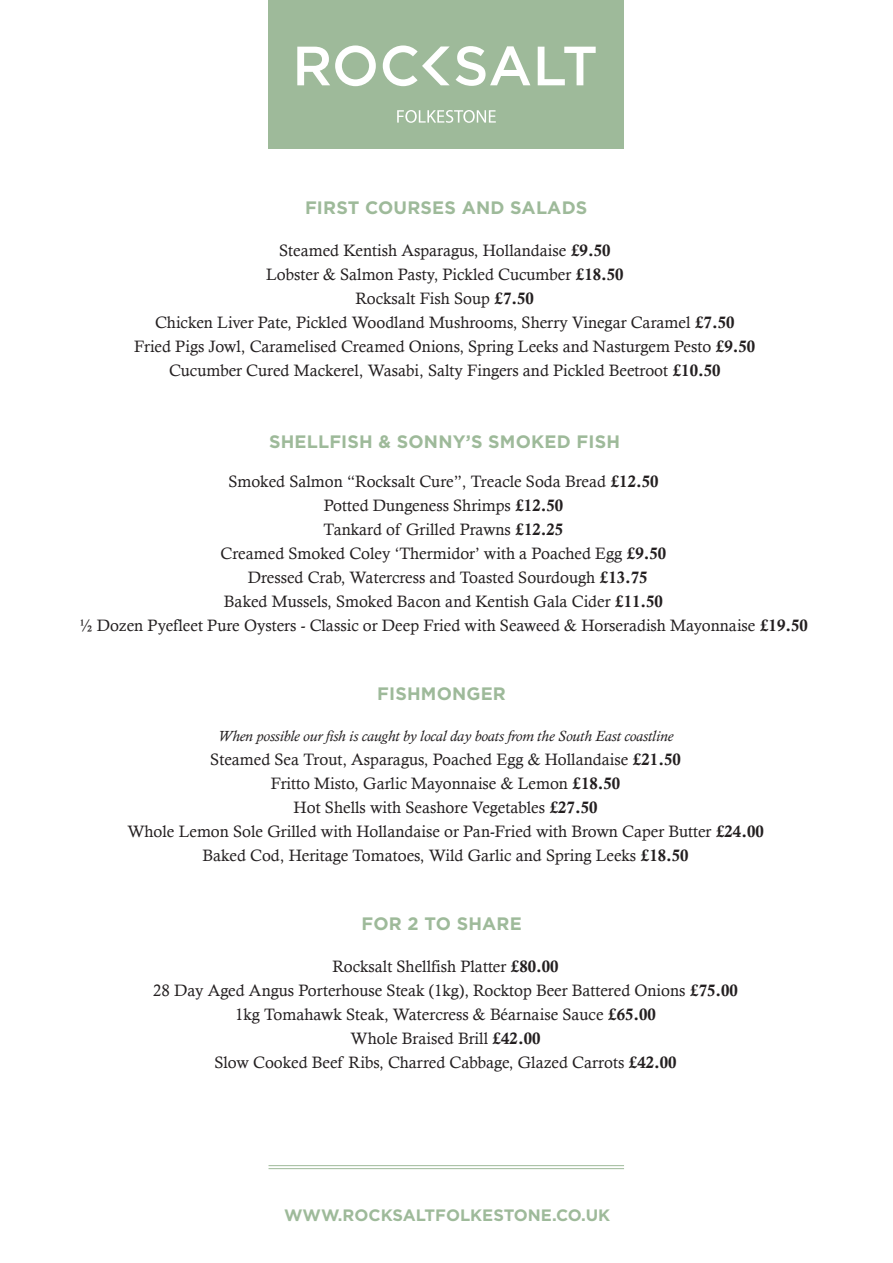
<style>
.page{position:relative;width:893px;height:1263px;background:#fff}
.page>*{position:absolute;margin:0;border:0;box-sizing:border-box;transform-origin:0 0}
.t1{font:700 18px "Gotham";letter-spacing:.01em;color:#9eba9a}
.t2{font:16.5px/24px "Calisto";color:#231f20;text-align:center}
.t3{font:700 16.5px "Gotham";color:#9eba9a}
.t4{font:italic 15px "Calisto";color:#231f20}
.s1{font-family:"Calis MT Bol"}
</style>
<div class="page">
<div style="left:268px;top:0;width:356px;height:148px;background:#9eba9a"></div>
<svg style="left:397px;top:110px;width:99px;height:13px"></svg>
<svg style="left:297px;top:45px;width:299px;height:41px"></svg>
<hr style="left:268px;top:1168px;width:356px;height:1px;background:#9eba9a">
<hr style="left:268px;top:1165px;width:356px;height:1px;background:#9eba9a">
<p class="t1" style="left:305px;top:196px;width:284px">FIRST COURSES AND SALADS</p>
<p class="t2" style="left:134px;top:238px;width:623px">Steamed Kentish Asparagus, Hollandaise <span class="s1">£9.50<br></span>Lobster &amp; Salmon Pasty, Pickled Cucumber <span class="s1">£18.50<br></span>Rocksalt Fish Soup <span class="s1">£7.50<br></span>Chicken Liver Pate, Pickled Woodland Mushrooms, Sherry Vinegar Caramel <span class="s1">£7.50<br></span>Fried Pigs Jowl, Caramelised Creamed Onions, Spring Leeks and Nasturgem Pesto <span class="s1">£9.50<br></span>Cucumber Cured Mackerel, Wasabi, Salty Fingers and Pickled Beetroot <span class="s1">£10.50</span></p>
<p class="t1" style="left:269px;top:429px;width:352px">SHELLFISH &amp; SONNY’S SMOKED FISH</p>
<p class="t2" style="left:79px;top:469px;width:730px">Smoked Salmon “Rocksalt Cure”, Treacle Soda Bread <span class="s1">£12.50<br></span>Potted Dungeness Shrimps <span class="s1">£12.50<br></span>Tankard of Grilled Prawns <span class="s1">£12.25<br></span>Creamed Smoked Coley ‘Thermidor’ with a Poached Egg <span class="s1">£9.50<br></span>Dressed Crab, Watercress and Toasted Sourdough <span class="s1">£13.75<br></span>Baked Mussels, Smoked Bacon and Kentish Gala Cider <span class="s1">£11.50<br></span>½ Dozen Pyefleet Pure Oysters - Classic or Deep Fried with Seaweed &amp; Horseradish Mayonnaise <span class="s1">£19.50</span></p>
<p class="t1" style="left:377px;top:682px;width:130px">FISHMONGER</p>
<p class="t4" style="left:218px;top:727px;width:457px">When possible our fish is caught by local day boats from the South East coastline</p>
<p class="t2" style="left:127px;top:747px;width:638px">Steamed Sea Trout, Asparagus, Poached Egg &amp; Hollandaise <span class="s1">£21.50<br></span>Fritto Misto, Garlic Mayonnaise &amp; Lemon <span class="s1">£18.50<br></span>Hot Shells with Seashore Vegetables <span class="s1">£27.50<br></span>Whole Lemon Sole Grilled with Hollandaise or Pan-Fried with Brown Caper Butter <span class="s1">£24.00<br></span>Baked Cod, Heritage Tomatoes, Wild Garlic and Spring Leeks <span class="s1">£18.50</span></p>
<p class="t1" style="left:361px;top:911px;width:162px">FOR 2 TO SHARE</p>
<p class="t2" style="left:153px;top:954px;width:586px">Rocksalt Shellfish Platter <span class="s1">£80.00<br></span>28 Day Aged Angus Porterhouse Steak (1kg), Rocktop Beer Battered Onions <span class="s1">£75.00<br></span>1kg Tomahawk Steak, Watercress &amp; Béarnaise Sauce <span class="s1">£65.00<br></span>Whole Braised Brill <span class="s1">£42.00<br></span>Slow Cooked Beef Ribs, Charred Cabbage, Glazed Carrots <span class="s1">£42.00</span></p>
<p class="t3" style="left:284px;top:1204px;width:327px">WWW.ROCKSALTFOLKESTONE.CO.UK</p>
</div>
